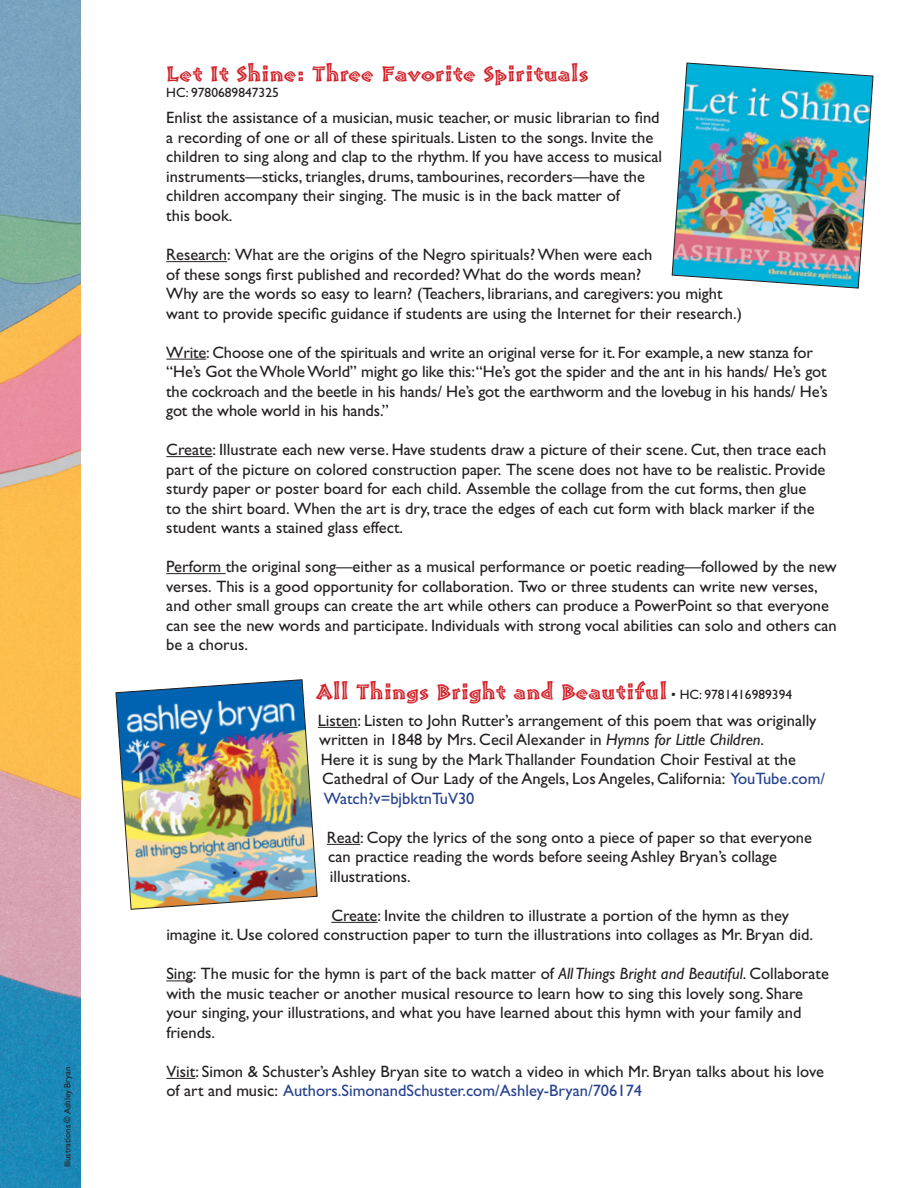
<style>
.page{position:relative;width:918px;height:1188px;background:#fff}
.page>*{position:absolute;margin:0;border:0;box-sizing:border-box;transform-origin:0 0}
.t1{font:22.5px "Pompeia Std Inline";color:#d2232a}
.t2{font:16.5px/19.5px "Gill Sans";color:#231f20}
.t3{font:13.5px "Gill Sans";color:#231f20}
.t4{font:9px "Gill Sans";color:#231f20}
.s1{font-family:"Gill Sans";font-size:13.5px;color:#231f20}
.s2{font-style:italic}
.s3{color:#25408f}
</style>
<div class="page">
<hr style="left:166px;top:261px;width:61px;height:1px;background:#231f20">
<hr style="left:166px;top:359px;width:40px;height:1px;background:#231f20">
<hr style="left:166px;top:456px;width:47px;height:1px;background:#231f20">
<hr style="left:166px;top:573px;width:60px;height:1px;background:#231f20">
<hr style="left:318px;top:727px;width:40px;height:1px;background:#231f20">
<hr style="left:327px;top:844px;width:33px;height:1px;background:#231f20">
<hr style="left:331px;top:922px;width:47px;height:1px;background:#231f20">
<svg style="left:166px;top:980px;width:27px;height:1px"></svg>
<svg style="left:166px;top:1078px;width:29px;height:1px"></svg>
<img style="left:0;top:0;width:81px;height:1188px">
<img style="left:115px;top:679px;width:203px;height:231px">
<img style="left:671px;top:62px;width:203px;height:227px">
<p class="t4" style="left:62px;top:1167px;width:102px;rotate:-90deg">Illustrations © Ashley Bryan</p>
<h1 class="t1" style="left:166px;top:60px;width:424px">Let It Shine: Three Favorite Spirituals</h1>
<p class="t3" style="left:166px;top:85px;width:114px">HC: 9780689847325</p>
<p class="t2" style="left:166px;top:108px;width:497px">Enlist the assistance of a musician, music teacher, or music librarian to find a recording of one or all of these spirituals. Listen to the songs. Invite the children to sing along and clap to the rhythm. If you have access to musical instruments—sticks, triangles, drums, tambourines, recorders—have the children accompany their singing. The music is in the back matter of<br>this book.</p>
<p class="t2" style="left:166px;top:245px;width:577px">Research: What are the origins of the Negro spirituals? When were each<br>of these songs first published and recorded? What do the words mean?<br>Why are the words so easy to learn? (Teachers, librarians, and caregivers: you might want to provide specific guidance if students are using the Internet for their research.)</p>
<p class="t2" style="left:166px;top:342px;width:663px">Write: Choose one of the spirituals and write an original verse for it. For example, a new stanza for “He’s Got the Whole World” might go like this:“He’s got the spider and the ant in his hands/ He’s got the cockroach and the beetle in his hands/ He’s got the earthworm and the lovebug in his hands/ He’s got the whole world in his hands.”</p>
<p class="t2" style="left:166px;top:440px;width:662px">Create: Illustrate each new verse. Have students draw a picture of their scene. Cut, then trace each part of the picture on colored construction paper. The scene does not have to be realistic. Provide sturdy paper or poster board for each child. Assemble the collage from the cut forms, then glue<br>to the shirt board. When the art is dry, trace the edges of each cut form with black marker if the student wants a stained glass effect.</p>
<p class="t2" style="left:166px;top:557px;width:672px">Perform the original song—either as a musical performance or poetic reading—followed by the new verses. This is a good opportunity for collaboration. Two or three students can write new verses, and other small groups can create the art while others can produce a PowerPoint so that everyone can see the new words and participate. Individuals with strong vocal abilities can solo and others can be a chorus.</p>
<h1 class="t1" style="left:316px;top:679px;width:477px">All Things Bright and Beautiful <span class="s1">• HC: 9781416989394</span></h1>
<p class="t2" style="left:318px;top:711px;width:509px">Listen: Listen to John Rutter’s arrangement of this poem that was originally written in 1848 by Mrs. Cecil Alexander in <span class="s2">Hymns for Little Children</span>.<br>Here it is sung by the Mark Thallander Foundation Choir Festival at the Cathedral of Our Lady of the Angels, Los Angeles, California: <span class="s3">YouTube.com/ Watch?v=bjbktnTuV30</span></p>
<p class="t2" style="left:327px;top:828px;width:487px">Read: Copy the lyrics of the song onto a piece of paper so that everyone can practice reading the words before seeing Ashley Bryan’s collage illustrations.</p>
<p class="t2" style="left:166px;top:906px;width:648px;text-indent:165px">Create: Invite the children to illustrate a portion of the hymn as they imagine it. Use colored construction paper to turn the illustrations into collages as Mr. Bryan did.</p>
<p class="t2" style="left:166px;top:964px;width:664px">Sing: The music for the hymn is part of the back matter of <span class="s2">All Things Bright and Beautiful</span>. Collaborate with the music teacher or another musical resource to learn how to sing this lovely song. Share your singing, your illustrations, and what you have learned about this hymn with your family and friends.</p>
<p class="t2" style="left:166px;top:1062px;width:659px">Visit: Simon &amp; Schuster’s Ashley Bryan site to watch a video in which Mr. Bryan talks about his love of art and music: <span class="s3">Authors.SimonandSchuster.com/Ashley-Bryan/706174</span></p>
</div>
